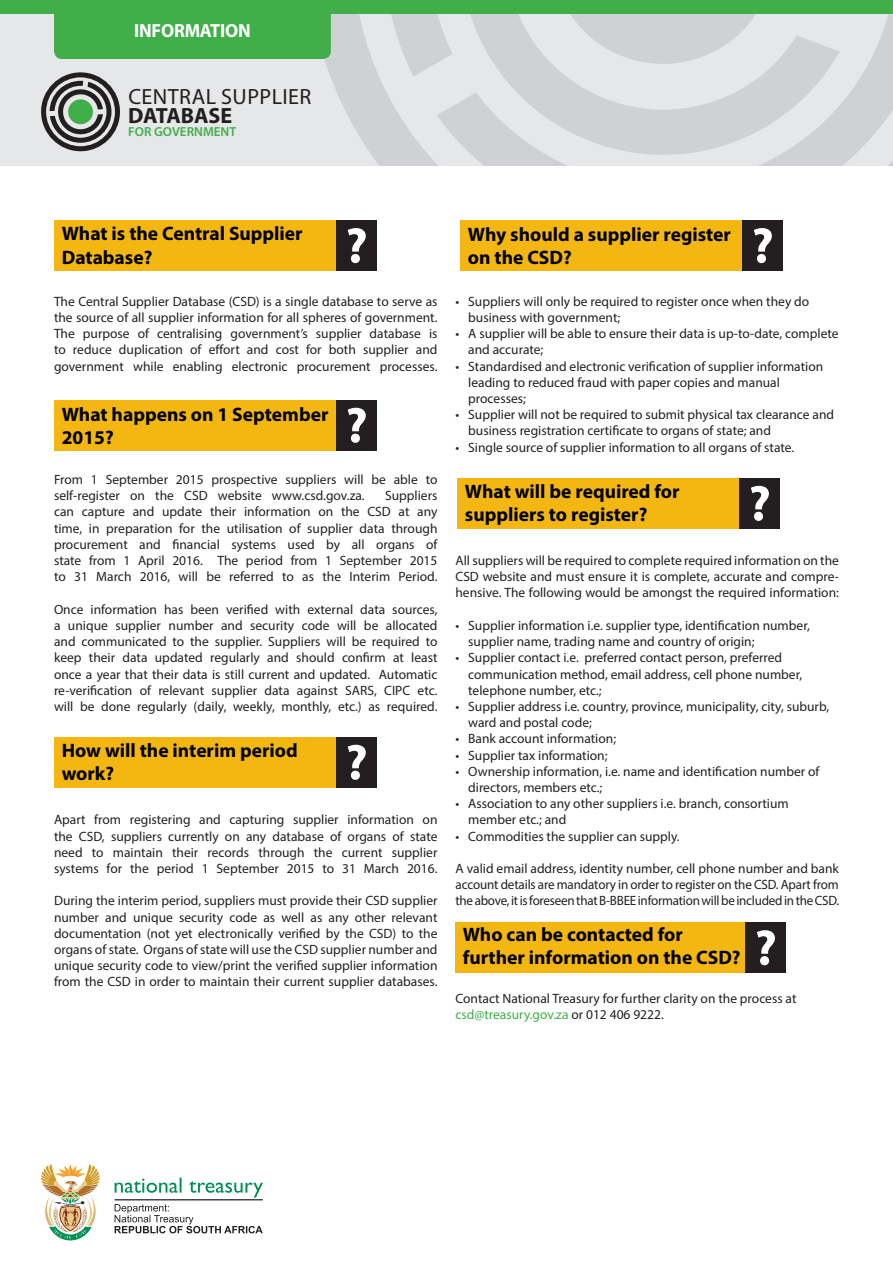
<style>
.page{position:relative;width:893px;height:1263px;background:#fff}
.page>*{position:absolute;margin:0;border:0;box-sizing:border-box;transform-origin:0 0}
.Body{font:22.05px "Myriad Pro";letter-spacing:.02em;color:#231f20}
.Body-2{font:700 22.05px "Myriad Pro";letter-spacing:-.005em;color:#231f20}
.t1{font:700 19.5px/23.4px "Myriad Pro";color:#000}
.Body-3{font:700 19.05px "Myriad Pro";letter-spacing:-.01em;color:#fff;scale:.96 1}
.t2{font:13.5px/16.2px "Myriad Pro";color:#231f20}
.Body-4{font:600 13.05px "Myriad Pro";color:#40ae49}
.s1{color:#40ae49}
</style>
<div class="page">
<svg style="left:41px;top:1164px;width:59px;height:76px"></svg>
<hr style="left:115px;top:1199px;width:148px;height:1px;background:#231f20">
<svg style="left:115px;top:1177px;width:148px;height:20px"></svg>
<svg style="left:115px;top:1204px;width:148px;height:29px"></svg>
<div style="left:0;top:0;width:893px;height:166px;background:#e6e7e9"></div>
<svg style="left:324px;top:13px;width:108px;height:153px;fill:#cfd1d4"></svg>
<svg style="left:346px;top:13px;width:91px;height:67px"></svg>
<svg style="left:437px;top:13px;width:456px;height:153px;fill:#cfd1d4"></svg>
<svg style="left:41px;top:72px;width:79px;height:79px"></svg>
<div style="left:0;top:0;width:893px;height:13px;background:#40ae49"></div>
<div style="left:54px;top:0;width:277px;height:59px;background:#40ae49;border-radius:8px"></div>
<div style="left:54px;top:220px;width:283px;height:51px;background:#f4b711"></div>
<div style="left:337px;top:220px;width:40px;height:51px;background:#231f20"></div>
<svg style="left:348px;top:228px;width:18px;height:35px"></svg>
<div style="left:460px;top:220px;width:283px;height:51px;background:#f4b711"></div>
<div style="left:743px;top:220px;width:40px;height:51px;background:#231f20"></div>
<svg style="left:754px;top:228px;width:18px;height:35px"></svg>
<div style="left:54px;top:400px;width:283px;height:50px;background:#f4b711"></div>
<div style="left:337px;top:400px;width:40px;height:50px;background:#231f20"></div>
<svg style="left:348px;top:408px;width:18px;height:35px"></svg>
<div style="left:457px;top:478px;width:283px;height:50px;background:#f4b711"></div>
<div style="left:740px;top:478px;width:40px;height:50px;background:#231f20"></div>
<svg style="left:751px;top:486px;width:18px;height:35px"></svg>
<div style="left:54px;top:737px;width:283px;height:50px;background:#f4b711"></div>
<div style="left:337px;top:737px;width:40px;height:50px;background:#231f20"></div>
<svg style="left:348px;top:745px;width:18px;height:35px"></svg>
<div style="left:455px;top:922px;width:291px;height:51px;background:#f4b711"></div>
<div style="left:746px;top:922px;width:40px;height:51px;background:#231f20"></div>
<svg style="left:757px;top:930px;width:18px;height:35px"></svg>
<p class="Body-3" style="left:134px;top:18px;width:123px">INFORMATION</p>
<p class="Body" style="left:128px;top:83px;width:185px">CENTRAL SUPPLIER</p>
<p class="Body-2" style="left:128px;top:101px;width:106px">DATABASE</p>
<p class="Body-4" style="left:128px;top:124px;width:110px">FOR GOVERNMENT</p>
<p class="t1" style="left:62px;top:221px;width:242px">What is the Central Supplier<br>Database?</p>
<p class="t1" style="left:468px;top:222px;width:265px">Why should a supplier register on the CSD?</p>
<p class="t2" style="left:54px;top:293px;width:385px;text-align:justify">The Central Supplier Database (CSD) is a single database to serve as the source of all supplier information for all spheres of government.<br>The purpose of centralising government’s supplier database is to reduce duplication of effort and cost for both supplier and government while enabling electronic procurement processes.</p>
<p class="t2" style="left:468px;top:293px;width:343px;text-indent:-13px">• Suppliers will only be required to register once when they do business with government;</p>
<p class="t2" style="left:468px;top:325px;width:372px;text-indent:-13px">• A supplier will be able to ensure their data is up-to-date, complete and accurate;</p>
<p class="t2" style="left:468px;top:358px;width:356px;text-indent:-13px">• Standardised and electronic verification of supplier information leading to reduced fraud with paper copies and manual processes;</p>
<p class="t2" style="left:468px;top:406px;width:367px;text-indent:-13px">• Supplier will not be required to submit physical tax clearance and business registration certificate to organs of state; and</p>
<p class="t2" style="left:455px;top:439px;width:340px">• Single source of supplier information to all organs of state.</p>
<p class="t1" style="left:62px;top:402px;width:268px">What happens on 1 September<br>2015?</p>
<p class="t2" style="left:54px;top:471px;width:385px">From 1 September 2015 prospective suppliers will be able to self-register on the CSD website www.csd.gov.za.</p>
<p class="t2" style="left:54px;top:487px;width:385px;text-align:justify;text-indent:331px">Suppliers can capture and update their information on the CSD at any time, in preparation for the utilisation of supplier data through procurement and financial systems used by all organs of state from 1 April 2016. The period from 1 September 2015 to 31 March 2016, will be referred to as the Interim Period.</p>
<p class="t2" style="left:54px;top:601px;width:385px;text-align:justify">Once information has been verified with external data sources, a unique supplier number and security code will be allocated and communicated to the supplier. Suppliers will be required to keep their data updated regularly and should confirm at least once a year that their data is still current and updated. Automatic re-verification of relevant supplier data against SARS, CIPC etc. will be done regularly (daily, weekly, monthly, etc.) as required.</p>
<p class="t1" style="left:62px;top:738px;width:237px">How will the interim period work?</p>
<p class="t2" style="left:54px;top:811px;width:385px;text-align:justify">Apart from registering and capturing supplier information on the CSD, suppliers currently on any database of organs of state need to maintain their records through the current supplier systems for the period 1 September 2015 to 31 March 2016.</p>
<p class="t2" style="left:54px;top:892px;width:385px;text-align:justify">During the interim period, suppliers must provide their CSD supplier number and unique security code as well as any other relevant documentation (not yet electronically verified by the CSD) to the organs of state. Organs of state will use the CSD supplier number and unique security code to view/print the verified supplier information from the CSD in order to maintain their current supplier databases.</p>
<p class="t1" style="left:465px;top:479px;width:216px">What will be required for suppliers to register?</p>
<p class="t2" style="left:455px;top:552px;width:385px;text-align:justify">All suppliers will be required to complete required information on the CSD website and must ensure it is complete, accurate and compre&shy;hensive. The following would be amongst the required information:</p>
<p class="t2" style="left:468px;top:617px;width:343px;text-indent:-13px">• Supplier information i.e. supplier type, identification number, supplier name, trading name and country of origin;</p>
<p class="t2" style="left:468px;top:649px;width:335px;text-indent:-13px">• Supplier contact i.e. preferred contact person, preferred communication method, email address, cell phone number, telephone number, etc.;</p>
<p class="t2" style="left:468px;top:698px;width:362px;text-indent:-13px">• Supplier address i.e. country, province, municipality, city, suburb, ward and postal code;</p>
<p class="t2" style="left:455px;top:730px;width:162px">• Bank account information;</p>
<p class="t2" style="left:455px;top:747px;width:154px">• Supplier tax information;</p>
<p class="t2" style="left:468px;top:763px;width:353px;text-indent:-13px">• Ownership information, i.e. name and identification number of directors, members etc.;</p>
<p class="t2" style="left:468px;top:795px;width:322px;text-indent:-13px">• Association to any other suppliers i.e. branch, consortium member etc.; and</p>
<p class="t2" style="left:455px;top:828px;width:226px">• Commodities the supplier can supply.</p>
<p class="t2" style="left:455px;top:860px;width:385px;text-align:justify">A valid email address, identity number, cell phone number and bank account details are mandatory in order to register on the CSD. Apart from the above, it is foreseen that B-BBEE information will be included in the CSD.</p>
<p class="t1" style="left:463px;top:922px;width:279px">Who can be contacted for further information on the CSD?</p>
<p class="t2" style="left:455px;top:990px;width:343px">Contact National Treasury for further clarity on the process at <span class="s1">csd@treasury.gov.za</span> or 012 406 9222.</p>
</div>
